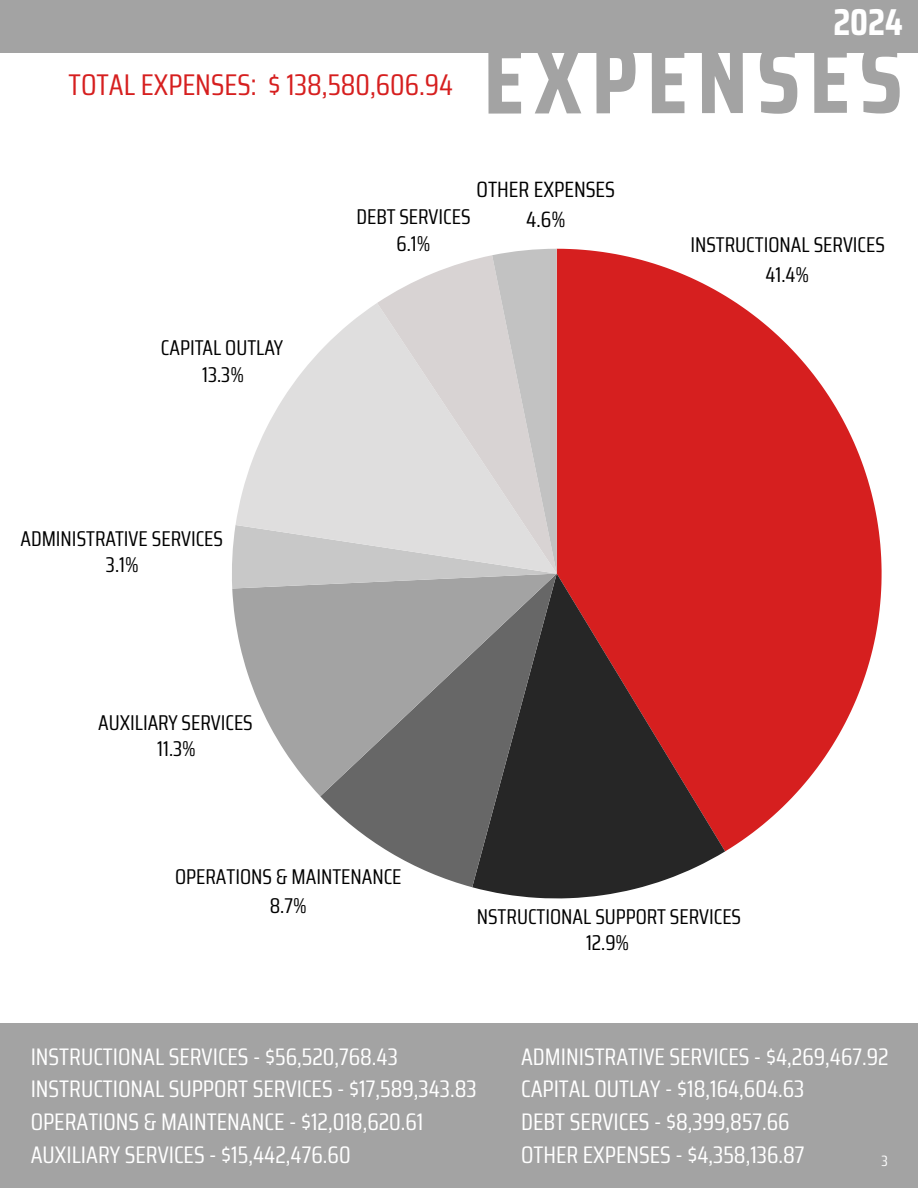
<style>
.page{position:relative;width:918px;height:1188px;background:#fff}
.page>*{position:absolute;margin:0;border:0;box-sizing:border-box;transform-origin:0 0}
.t1{font:700 97.5px "Saira Condensed";letter-spacing:.09em;color:#a3a3a3}
.t2{font:700 37.5px "Saira Condensed";color:#fff}
.t3{font:30px "Saira Condensed";color:#d61f1f}
.t4{font:24px/32.7px "Saira Condensed";color:#fff}
.t5{font:22.2px/30.3px "Saira Condensed";color:#000;text-align:center}
.t6{font:21.45px/26.5px "Saira Condensed";color:#000;text-align:center}
.t7{font:15px "Saira Condensed";color:#fff}
</style>
<div class="page">
<div style="left:0;top:0;width:918px;height:53px;background:#a3a3a3"></div>
<div style="left:0;top:1023px;width:918px;height:165px;background:#a3a3a3"></div>
<svg style="left:557px;top:249px;width:325px;height:602px;fill:#d61f1f"></svg>
<svg style="left:472px;top:574px;width:253px;height:325px;background:#7b2e2e"></svg>
<svg style="left:320px;top:796px;width:237px;height:91px"></svg>
<svg style="left:232px;top:589px;width:325px;height:207px;background:#8d8d8d"></svg>
<svg style="left:232px;top:249px;width:325px;height:340px"></svg>
<div style="left:861px;top:362px;width:57px;height:96px;background:#fff"></div>
<div style="left:211px;top:892px;width:265px;height:95px;background:#fff"></div>
<h3 class="t3" style="left:69px;top:61px;width:386px">TOTAL EXPENSES: $ 138,580,606.94</h3>
<h1 class="t2" style="left:833px;top:-8px;width:71px">2024</h1>
<h2 class="t1" style="left:483px;top:3px;width:421px">EXPENSES</h2>
<p class="t6" style="left:161px;top:334px;width:124px">CAPITAL OUTLAY<br>13.3%</p>
<p class="t6" style="left:356px;top:203px;width:116px">DEBT SERVICES<br>6.1%</p>
<h4 class="t5" style="left:477px;top:174px;width:140px">OTHER EXPENSES<br>4.6%</h4>
<h4 class="t6" style="left:690px;top:232px;width:196px">INSTRUCTIONAL SERVICES</h4>
<p class="t6" style="left:766px;top:261px;width:45px">41.4%</p>
<p class="t6" style="left:20px;top:525px;width:204px">ADMINISTRATIVE SERVICES<br>3.1%</p>
<p class="t6" style="left:98px;top:709px;width:156px">AUXILIARY SERVICES<br>11.3%</p>
<p class="t6" style="left:175px;top:863px;width:228px">OPERATIONS &amp; MAINTENANCE</p>
<p class="t6" style="left:270px;top:892px;width:38px">8.7%</p>
<p class="t6" style="left:472px;top:903px;width:271px">INSTRUCTIONAL SUPPORT SERVICES<br>12.9%</p>
<p class="t4" style="left:31px;top:1040px;width:447px">INSTRUCTIONAL SERVICES - $56,520,768.43<br>INSTRUCTIONAL SUPPORT SERVICES - $17,589,343.83<br>OPERATIONS &amp; MAINTENANCE - $12,018,620.61<br>AUXILIARY SERVICES - $15,442,476.60</p>
<p class="t4" style="left:521px;top:1040px;width:369px">ADMINISTRATIVE SERVICES - $4,269,467.92<br>CAPITAL OUTLAY - $18,164,604.63<br>DEBT SERVICES - $8,399,857.66<br>OTHER EXPENSES - $4,358,136.87</p>
<h4 class="t7" style="left:881px;top:1149px;width:8px">3</h4>
</div>
